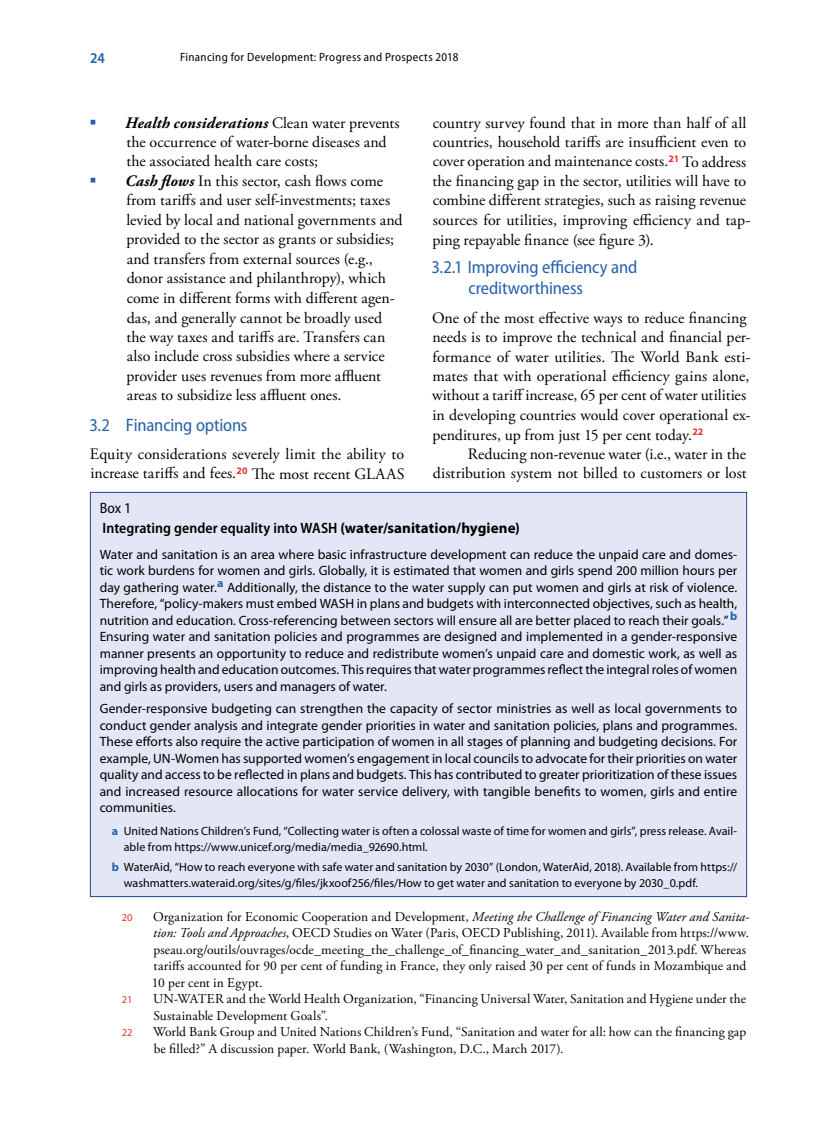
<style>
.page{position:relative;width:837px;height:1134px;background:#fff}
.page>*{position:absolute;margin:0;border:0;box-sizing:border-box;transform-origin:0 0}
.t1{font:semi-condensed 18px/21px "Myriad Pro";letter-spacing:-.01em;color:#2460ad}
.t2{font:15.9px/19.5px "Adobe Garamond Pro";color:#000}
.t3{font:600 semi-condensed 15px/19.5px "Myriad Pro";color:#000}
.t4{font:600 semi-condensed 15px "Myriad Pro";color:#2460ad}
.t5{font:13.5px/16.5px "Myriad Pro";color:#000;text-align:justify}
.t6{font:13.5px/16.5px "Adobe Garamond Pro";letter-spacing:.005em;color:#000}
.t7{font:12px/16.5px "Myriad Pro";color:#000}
.t8{font:semi-condensed 12px "Myriad Pro";letter-spacing:.03em;color:#000}
.t9{font:10.5px "Myriad Pro";color:#e33226}
.s1{font-weight:700;font-style:italic}
.s2{font-weight:400}
.s3{font-weight:700;font-stretch:normal}
.s4{font-weight:700;color:#2460ad}
.s5{font-style:italic}
</style>
<div class="page">
<div style="left:90px;top:492px;width:657px;height:405px;background:#e3e6f4"></div>
<p class="t4" style="left:90px;top:50px;width:16px">24</p>
<p class="t8" style="left:180px;top:50px;width:280px">Financing for Development: Progress and Prospects 2018</p>
<p class="t2" style="left:125px;top:113px;width:279px"><span class="s1">Health considerations</span> Clean water prevents the occurrence of water-borne diseases and the associated health care costs;<br><span class="s1">Cash flows</span> In this sector, cash flows come from tariffs and user self-investments; taxes levied by local and national governments and provided to the sector as grants or subsidies; and transfers from external sources (e.g., donor assistance and philanthropy), which come in different forms with different agen&shy;das, and generally cannot be broadly used the way taxes and tariffs are. Transfers can also include cross subsidies where a service provider uses revenues from more affluent areas to subsidize less affluent ones.</p>
<h1 class="t1" style="left:89px;top:414px;width:160px">3.2 Financing options</h1>
<p class="t2" style="left:90px;top:445px;width:316px">Equity considerations severely limit the ability to increase tariffs and fees.<sup>20</sup> The most recent GLAAS</p>
<p class="t2" style="left:432px;top:113px;width:320px">country survey found that in more than half of all countries, household tariffs are insufficient even to cover operation and maintenance costs.<sup>21</sup> To address the financing gap in the sector, utilities will have to combine different strategies, such as raising revenue sources for utilities, improving efficiency and tap&shy;ping repayable finance (see figure 3).</p>
<h1 class="t1" style="left:469px;top:257px;width:170px;text-indent:-37px">3.2.1 Improving efficiency and creditworthiness</h1>
<p class="t2" style="left:432px;top:308px;width:320px">One of the most effective ways to reduce financing needs is to improve the technical and financial per&shy;formance of water utilities. The World Bank esti&shy;mates that with operational efficiency gains alone, without a tariff increase, 65 per cent of water utilities in developing countries would cover operational ex&shy;penditures, up from just 15 per cent today.<sup>22</sup></p>
<p class="t2" style="left:433px;top:445px;width:316px;text-align:right">Reducing non-revenue water (i.e., water in the distribution system not billed to customers or lost</p>
<p class="t3" style="left:100px;top:498px;width:422px"><span class="s2">Box 1<br></span>Integrating gender equality into WASH <span class="s3">(water/sanitation/hygiene)</span></p>
<p class="t5" style="left:100px;top:546px;width:639px">Water and sanitation is an area where basic infrastructure development can reduce the unpaid care and domes&shy;tic work burdens for women and girls. Globally, it is estimated that women and girls spend 200 million hours per day gathering water.<sup>a</sup> Additionally, the distance to the water supply can put women and girls at risk of violence.<br>Therefore, “policy-makers must embed WASH in plans and budgets with interconnected objectives, such as health, nutrition and education. Cross-referencing between sectors will ensure all are better placed to reach their goals.”<sup>b </sup>Ensuring water and sanitation policies and programmes are designed and implemented in a gender-responsive manner presents an opportunity to reduce and redistribute women’s unpaid care and domestic work, as well as improving health and education outcomes. This requires that water programmes reflect the integral roles of women and girls as providers, users and managers of water.</p>
<p class="t5" style="left:100px;top:701px;width:639px">Gender-responsive budgeting can strengthen the capacity of sector ministries as well as local governments to conduct gender analysis and integrate gender priorities in water and sanitation policies, plans and programmes.<br>These efforts also require the active participation of women in all stages of planning and budgeting decisions. For example, UN-Women has supported women’s engagement in local councils to advocate for their priorities on water quality and access to be reflected in plans and budgets. This has contributed to greater prioritization of these issues and increased resource allocations for water service delivery, with tangible benefits to women, girls and entire communities.</p>
<p class="t7" style="left:124px;top:823px;width:615px;text-indent:-12px"><span class="s4">a</span> United Nations Children’s Fund, “Collecting water is often a colossal waste of time for women and girls”, press release. Avail&shy;able from https://www.unicef.org/media/media_92690.html.</p>
<p class="t7" style="left:124px;top:859px;width:615px;text-indent:-12px"><span class="s4">b</span> WaterAid, “How to reach everyone with safe water and sanitation by 2030” (London, WaterAid, 2018). Available from https:// washmatters.wateraid.org/sites/g/files/jkxoof256/files/How to get water and sanitation to everyone by 2030_0.pdf.</p>
<p class="t9" style="left:122px;top:912px;width:12px">20</p>
<p class="t6" style="left:152px;top:909px;width:599px">Organization for Economic Cooperation and Development, <span class="s5">Meeting the Challenge of Financing Water and Sanita&shy;tion: Tools and Approaches</span>, OECD Studies on Water (Paris, OECD Publishing, 2011). Available from https://www. pseau.org/outils/ouvrages/ocde_meeting_the_challenge_of_financing_water_and_sanitation_2013.pdf. Whereas tariffs accounted for 90 per cent of funding in France, they only raised 30 per cent of funds in Mozambique and 10 per cent in Egypt.</p>
<p class="t9" style="left:122px;top:994px;width:12px">21</p>
<p class="t6" style="left:153px;top:991px;width:595px">UN-WATER and the World Health Organization, “Financing Universal Water, Sanitation and Hygiene under the<br>Sustainable Development Goals”<span class="s5">.</span></p>
<p class="t9" style="left:122px;top:1027px;width:12px">22</p>
<p class="t6" style="left:153px;top:1024px;width:595px">World Bank Group and United Nations Children’s Fund, “Sanitation and water for all: how can the financing gap be filled?” A discussion paper. World Bank, (Washington, D.C., March 2017).</p>
</div>
